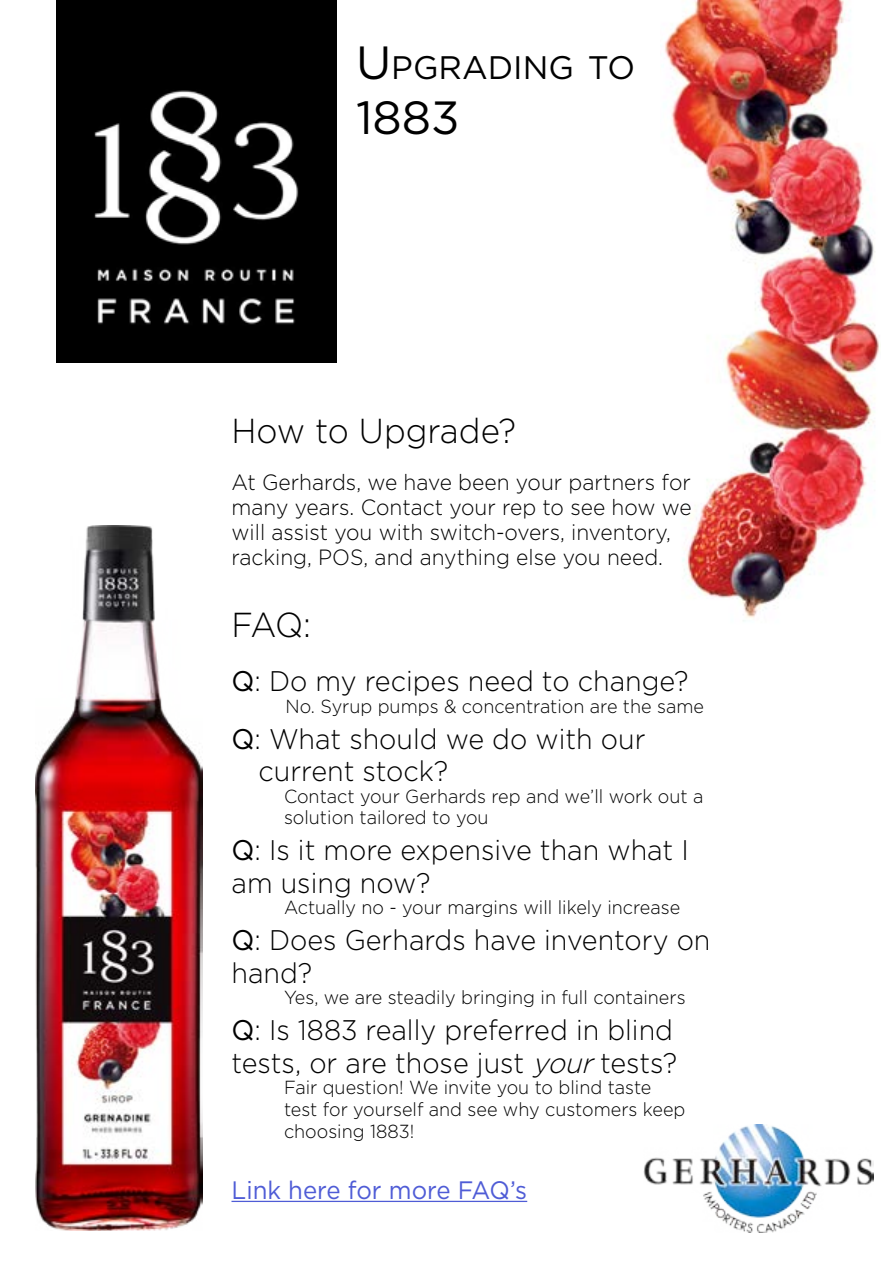
<style>
.page{position:relative;width:893px;height:1263px;background:#fff}
.page>*{position:absolute;margin:0;border:0;box-sizing:border-box;transform-origin:0 0}
.t1{font:46.5px "Gotham";color:#000}
.t2{font:300 34.65px "Gotham";color:#000;scale:.95 1}
.t3{font:32.55px "Gotham";color:#000}
.t4{font:300 28.35px/32.4px "Gotham";color:#000;scale:.95 1}
.t5{font:25.2px "Gotham";color:#4f5cd6;scale:.95 1}
.t6{font:300 22.05px/25.2px "Gotham";color:#000;scale:.95 1}
.t7{font:300 18.9px/21.6px "Gotham";color:#000;scale:.95 1}
.s1{font-size:46.5px}
.s2{font-weight:400}
.s3{font-style:italic}
</style>
<div class="page">
<img style="left:664px;top:0;width:216px;height:621px">
<img style="left:36px;top:526px;width:166px;height:705px">
<hr style="left:231px;top:1201px;width:296px;height:1px;background:#4f5cd6">
<img style="left:643px;top:1125px;width:230px;height:107px">
<img style="left:57px;top:0;width:280px;height:363px">
<h3 class="t3" style="left:356px;top:46px;width:281px"><span class="s1">U</span>PGRADING TO</h3>
<h1 class="t1" style="left:356px;top:88px;width:105px">1883</h1>
<h2 class="t2" style="left:231px;top:409px;width:301px">How to Upgrade?</h2>
<p class="t6" style="left:231px;top:469px;width:486px">At Gerhards, we have been your partners for many years. Contact your rep to see how we will assist you with switch-overs, inventory, racking, POS, and anything else you need.</p>
<h2 class="t2" style="left:231px;top:603px;width:85px">FAQ:</h2>
<h3 class="t4" style="left:231px;top:664px;width:483px"><span class="s2">Q</span>: Do my recipes need to change?</h3>
<p class="t7" style="left:285px;top:695px;width:442px">No. Syrup pumps &amp; concentration are the same</p>
<h3 class="t4" style="left:258px;top:722px;width:409px;text-indent:-27px"><span class="s2">Q</span>: What should we do with our current stock?</h3>
<p class="t7" style="left:284px;top:785px;width:443px">Contact your Gerhards rep and we’ll work out a solution tailored to you</p>
<h3 class="t4" style="left:231px;top:833px;width:483px"><span class="s2">Q</span>: Is it more expensive than what I am using now?</h3>
<p class="t7" style="left:284px;top:896px;width:419px">Actually no - your margins will likely increase</p>
<h3 class="t4" style="left:231px;top:923px;width:506px"><span class="s2">Q</span>: Does Gerhards have inventory on hand?</h3>
<p class="t7" style="left:284px;top:986px;width:424px">Yes, we are steadily bringing in full containers</p>
<h3 class="t4" style="left:231px;top:1013px;width:470px"><span class="s2">Q</span>: Is 1883 really preferred in blind tests, or are those just <span class="s3">your</span>tests?</h3>
<p class="t7" style="left:284px;top:1076px;width:424px">Fair question! We invite you to blind taste test for yourself and see why customers keep choosing 1883!</p>
<h3 class="t5" style="left:231px;top:1174px;width:313px">Link here for more FAQ’s</h3>
</div>
